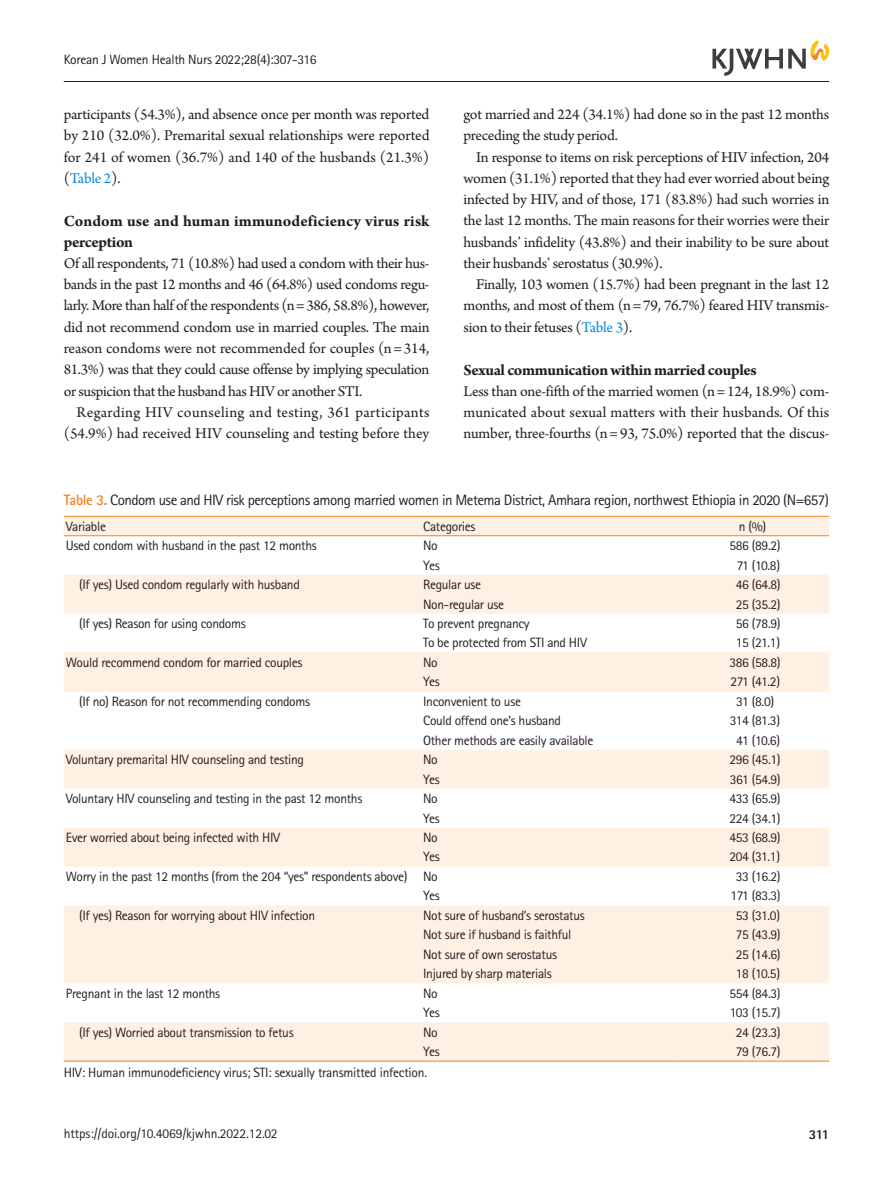
<style>
.page{position:relative;width:893px;height:1191px;background:#fff}
.page>*{position:absolute;margin:0;border:0;box-sizing:border-box;transform-origin:0 0}
.body-sub-title_eng{font:700 16.5px/21.3px "Arno Pro";letter-spacing:.005em;color:#231f20}
.body-sub-title_eng-2{font:700 16.5px "Arno Pro";letter-spacing:-.015em;color:#231f20}
.body_eng{font:15.75px/21.3px "Arno Pro";letter-spacing:-.015em;color:#231f20;text-align:justify}
.body_eng-2{font:15.75px/21.3px "Arno Pro";letter-spacing:.01em;color:#231f20;text-align:right}
.table-caption{font:15px "Rotis Sans Serif Std";letter-spacing:-.035em;color:#231f20}
.tbody{font:13.5px "Rotis Sans Serif Std";letter-spacing:-.025em;color:#231f20}
.table-wrap-foot{font:13.5px "Rotis Sans Serif Std";letter-spacing:-.02em;color:#231f20}
.t1{font:800 13.5px "Rotis Sans Serif Std";color:#231f20}
.s1{color:#0b88de}
.s2{font-weight:700;color:#f58220}
</style>
<div class="page">
<hr style="left:64px;top:81px;width:765px;height:1px;background:#231f20">
<svg style="left:712px;top:40px;width:118px;height:36px"></svg>
<svg style="left:64px;top:517px;width:765px;height:544px;fill:#fef0e2"></svg>
<hr style="left:64px;top:1061px;width:357px;height:1px;background:#f58220">
<hr style="left:421px;top:1061px;width:255px;height:1px;background:#f58220">
<hr style="left:676px;top:1061px;width:153px;height:1px;background:#f58220">
<hr style="left:64px;top:516px;width:357px;height:1px;background:#f58220">
<hr style="left:421px;top:516px;width:255px;height:1px;background:#f58220">
<hr style="left:676px;top:516px;width:153px;height:1px;background:#f58220">
<hr style="left:64px;top:535px;width:357px;height:1px;background:#f58220">
<hr style="left:421px;top:535px;width:255px;height:1px;background:#f58220">
<hr style="left:676px;top:535px;width:153px;height:1px;background:#f58220">
<p class="table-wrap-foot" style="left:64px;top:51px;width:254px">Korean J Women Health Nurs 2022;28(4):307-316</p>
<p class="body_eng" style="left:64px;top:104px;width:367px">participants (54.3%), and absence once per month was reported by 210 (32.0%). Premarital sexual relationships were reported for 241 of women (36.7%) and 140 of the husbands (21.3%) (<span class="s1">Table 2</span>).</p>
<p class="body-sub-title_eng" style="left:64px;top:211px;width:367px">Condom use and human immunodeficiency virus risk perception</p>
<p class="body_eng" style="left:64px;top:253px;width:367px">Of all respondents, 71 (10.8%) had used a condom with their hus&shy;bands in the past 12 months and 46 (64.8%) used condoms regu&shy;larly. More than half of the respondents (n = 386, 58.8%), however, did not recommend condom use in married couples. The main reason condoms were not recommended for couples (n =314, 81.3%) was that they could cause offense by implying speculation or suspicion that the husband has HIV or another STI.</p>
<p class="body_eng-2" style="left:64px;top:402px;width:367px">Regarding HIV counseling and testing, 361 participants (54.9%) had received HIV counseling and testing before they</p>
<p class="body_eng" style="left:463px;top:104px;width:367px">got married and 224 (34.1%) had done so in the past 12 months preceding the study period.</p>
<p class="body_eng" style="left:463px;top:147px;width:367px;text-indent:13px">In response to items on risk perceptions of HIV infection, 204 women (31.1%) reported that they had ever worried about being infected by HIV, and of those, 171 (83.8%) had such worries in the last 12 months. The main reasons for their worries were their husbands’ infidelity (43.8%) and their inability to be sure about their husbands’ serostatus (30.9%).</p>
<p class="body_eng" style="left:463px;top:275px;width:367px;text-indent:13px">Finally, 103 women (15.7%) had been pregnant in the last 12 months, and most of them (n = 79, 76.7%) feared HIV transmis&shy;sion to their fetuses (<span class="s1">Table 3</span>).</p>
<p class="body-sub-title_eng-2" style="left:463px;top:360px;width:295px">Sexual communication within married couples</p>
<p class="body_eng" style="left:463px;top:381px;width:367px">Less than one-fifth of the married women (n = 124, 18.9%) com&shy;municated about sexual matters with their husbands. Of this number, three-fourths (n = 93, 75.0%) reported that the discus-</p>
<p class="table-caption" style="left:64px;top:491px;width:767px"><span class="s2">Table 3.</span> Condom use and HIV risk perceptions among married women in Metema District, Amhara region, northwest Ethiopia in 2020 (N=657)</p>
<p class="tbody" style="left:66px;top:518px;width:42px">Variable</p>
<p class="tbody" style="left:423px;top:518px;width:54px">Categories</p>
<p class="tbody" style="left:739px;top:518px;width:29px">n (%)</p>
<p class="tbody" style="left:66px;top:537px;width:252px">Used condom with husband in the past 12 months</p>
<p class="tbody" style="left:423px;top:537px;width:16px">No</p>
<p class="tbody" style="left:729px;top:537px;width:53px">586 (89.2)</p>
<p class="tbody" style="left:423px;top:557px;width:18px">Yes</p>
<p class="tbody" style="left:737px;top:557px;width:45px">71 (10.8)</p>
<p class="tbody" style="left:79px;top:576px;width:222px">(If yes) Used condom regularly with husband</p>
<p class="tbody" style="left:423px;top:576px;width:60px">Regular use</p>
<p class="tbody" style="left:736px;top:576px;width:46px">46 (64.8)</p>
<p class="tbody" style="left:423px;top:596px;width:82px">Non-regular use</p>
<p class="tbody" style="left:736px;top:596px;width:46px">25 (35.2)</p>
<p class="tbody" style="left:79px;top:615px;width:168px">(If yes) Reason for using condoms</p>
<p class="tbody" style="left:423px;top:615px;width:108px">To prevent pregnancy</p>
<p class="tbody" style="left:736px;top:615px;width:46px">56 (78.9)</p>
<p class="tbody" style="left:423px;top:635px;width:165px">To be protected from STI and HIV</p>
<p class="tbody" style="left:736px;top:635px;width:46px">15 (21.1)</p>
<p class="tbody" style="left:66px;top:654px;width:238px">Would recommend condom for married couples</p>
<p class="tbody" style="left:423px;top:654px;width:16px">No</p>
<p class="tbody" style="left:729px;top:654px;width:53px">386 (58.8)</p>
<p class="tbody" style="left:423px;top:674px;width:18px">Yes</p>
<p class="tbody" style="left:730px;top:674px;width:51px">271 (41.2)</p>
<p class="tbody" style="left:79px;top:693px;width:232px">(If no) Reason for not recommending condoms</p>
<p class="tbody" style="left:423px;top:693px;width:99px">Inconvenient to use</p>
<p class="tbody" style="left:736px;top:693px;width:39px">31 (8.0)</p>
<p class="tbody" style="left:423px;top:712px;width:139px">Could offend one’s husband</p>
<p class="tbody" style="left:730px;top:712px;width:52px">314 (81.3)</p>
<p class="tbody" style="left:423px;top:732px;width:172px">Other methods are easily available</p>
<p class="tbody" style="left:736px;top:732px;width:45px">41 (10.6)</p>
<p class="tbody" style="left:66px;top:751px;width:240px">Voluntary premarital HIV counseling and testing</p>
<p class="tbody" style="left:423px;top:751px;width:16px">No</p>
<p class="tbody" style="left:729px;top:751px;width:53px">296 (45.1)</p>
<p class="tbody" style="left:423px;top:771px;width:18px">Yes</p>
<p class="tbody" style="left:730px;top:771px;width:52px">361 (54.9)</p>
<p class="tbody" style="left:66px;top:790px;width:298px">Voluntary HIV counseling and testing in the past 12 months</p>
<p class="tbody" style="left:423px;top:790px;width:16px">No</p>
<p class="tbody" style="left:729px;top:790px;width:53px">433 (65.9)</p>
<p class="tbody" style="left:423px;top:810px;width:18px">Yes</p>
<p class="tbody" style="left:729px;top:810px;width:53px">224 (34.1)</p>
<p class="tbody" style="left:66px;top:829px;width:216px">Ever worried about being infected with HIV</p>
<p class="tbody" style="left:423px;top:829px;width:16px">No</p>
<p class="tbody" style="left:729px;top:829px;width:53px">453 (68.9)</p>
<p class="tbody" style="left:423px;top:849px;width:18px">Yes</p>
<p class="tbody" style="left:729px;top:849px;width:52px">204 (31.1)</p>
<p class="tbody" style="left:66px;top:868px;width:343px">Worry in the past 12 months (from the 204 “yes” respondents above)</p>
<p class="tbody" style="left:423px;top:868px;width:16px">No</p>
<p class="tbody" style="left:736px;top:868px;width:46px">33 (16.2)</p>
<p class="tbody" style="left:423px;top:888px;width:18px">Yes</p>
<p class="tbody" style="left:730px;top:888px;width:52px">171 (83.3)</p>
<p class="tbody" style="left:79px;top:907px;width:238px">(If yes) Reason for worrying about HIV infection</p>
<p class="tbody" style="left:423px;top:907px;width:163px">Not sure of husband’s serostatus</p>
<p class="tbody" style="left:736px;top:907px;width:46px">53 (31.0)</p>
<p class="tbody" style="left:423px;top:926px;width:150px">Not sure if husband is faithful</p>
<p class="tbody" style="left:736px;top:926px;width:46px">75 (43.9)</p>
<p class="tbody" style="left:423px;top:946px;width:135px">Not sure of own serostatus</p>
<p class="tbody" style="left:736px;top:946px;width:46px">25 (14.6)</p>
<p class="tbody" style="left:423px;top:965px;width:130px">Injured by sharp materials</p>
<p class="tbody" style="left:736px;top:965px;width:46px">18 (10.5)</p>
<p class="tbody" style="left:66px;top:985px;width:156px">Pregnant in the last 12 months</p>
<p class="tbody" style="left:423px;top:985px;width:16px">No</p>
<p class="tbody" style="left:729px;top:985px;width:53px">554 (84.3)</p>
<p class="tbody" style="left:423px;top:1004px;width:18px">Yes</p>
<p class="tbody" style="left:730px;top:1004px;width:52px">103 (15.7)</p>
<p class="tbody" style="left:79px;top:1024px;width:216px">(If yes) Worried about transmission to fetus</p>
<p class="tbody" style="left:423px;top:1024px;width:16px">No</p>
<p class="tbody" style="left:736px;top:1024px;width:46px">24 (23.3)</p>
<p class="tbody" style="left:423px;top:1043px;width:18px">Yes</p>
<p class="tbody" style="left:736px;top:1043px;width:46px">79 (76.7)</p>
<p class="table-wrap-foot" style="left:64px;top:1064px;width:365px">HIV: Human immunodeficiency virus; STI: sexually transmitted infection.</p>
<p class="table-wrap-foot" style="left:64px;top:1125px;width:215px">https://doi.org/10.4069/kjwhn.2022.12.02</p>
<p class="t1" style="left:809px;top:1125px;width:22px">311</p>
</div>
